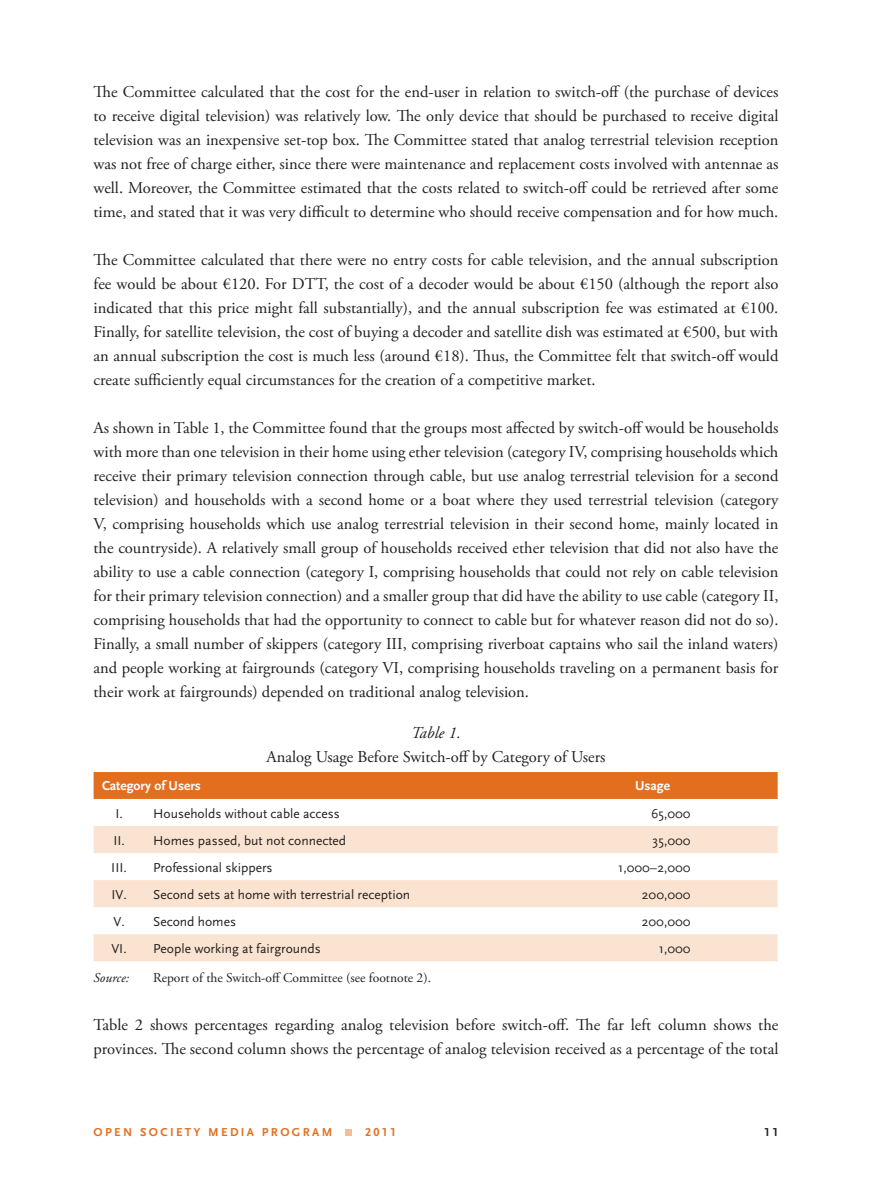
<style>
.page{position:relative;width:872px;height:1191px;background:#fff}
.page>*{position:absolute;margin:0;border:0;box-sizing:border-box;transform-origin:0 0}
.t1{font:16.5px/24px "Adobe Garamond Pro";color:#231f20;text-align:justify}
.t2{font:italic 16.5px "Adobe Garamond Pro";color:#231f20}
.t3{font:13.5px "Scala Sans";color:#231f20}
.t4{font:13.5px "Adobe Garamond Pro";color:#231f20}
.t5{font:700 13.5px "Scala Sans";color:#fff}
.t6{font:italic 13.5px "Adobe Garamond Pro";color:#231f20}
.t7{font:700 12px "Scala Sans LF";letter-spacing:.2em;color:#e36f1e}
.t8{font:700 12px "Scala Sans LF";color:#231f20}
</style>
<div class="page">
<div style="left:345px;top:1129px;width:7px;height:7px;background:#f4be95"></div>
<div style="left:94px;top:772px;width:683px;height:27px;background:#e36f1e"></div>
<svg style="left:94px;top:826px;width:683px;height:135px;fill:#fae3d0"></svg>
<p class="t1" style="left:94px;top:81px;width:686px">The Committee calculated that the cost for the end-user in relation to switch-off (the purchase of devices to receive digital television) was relatively low. The only device that should be purchased to receive digital television was an inexpensive set-top box. The Committee stated that analog terrestrial television reception was not free of charge either, since there were maintenance and replacement costs involved with antennae as well. Moreover, the Committee estimated that the costs related to switch-off could be retrieved after some time, and stated that it was very difficult to determine who should receive compensation and for how much.</p>
<p class="t1" style="left:94px;top:249px;width:686px">The Committee calculated that there were no entry costs for cable television, and the annual subscription fee would be about €120. For DTT, the cost of a decoder would be about €150 (although the report also indicated that this price might fall substantially), and the annual subscription fee was estimated at €100.<br>Finally, for satellite television, the cost of buying a decoder and satellite dish was estimated at €500, but with an annual subscription the cost is much less (around €18). Thus, the Committee felt that switch-off would create sufficiently equal circumstances for the creation of a competitive market.</p>
<p class="t1" style="left:94px;top:417px;width:686px">As shown in Table 1, the Committee found that the groups most affected by switch-off would be households with more than one television in their home using ether television (category IV, comprising households which receive their primary television connection through cable, but use analog terrestrial television for a second television) and households with a second home or a boat where they used terrestrial television (category V, comprising households which use analog terrestrial television in their second home, mainly located in the countryside). A relatively small group of households received ether television that did not also have the ability to use a cable connection (category I, comprising households that could not rely on cable television for their primary television connection) and a smaller group that did have the ability to use cable (category II, comprising households that had the opportunity to connect to cable but for whatever reason did not do so).<br>Finally, a small number of skippers (category III, comprising riverboat captains who sail the inland waters) and people working at fairgrounds (category VI, comprising households traveling on a permanent basis for their work at fairgrounds) depended on traditional analog television.</p>
<p class="t2" style="left:411px;top:726px;width:51px">Table 1.</p>
<p class="t1" style="left:266px;top:746px;width:340px">Analog Usage Before Switch-off by Category of Users</p>
<p class="t5" style="left:102px;top:781px;width:100px">Category of Users</p>
<p class="t5" style="left:635px;top:781px;width:37px">Usage</p>
<p class="t3" style="left:115px;top:806px;width:226px">I. Households without cable access</p>
<p class="t3" style="left:651px;top:806px;width:41px">65,000</p>
<p class="t3" style="left:113px;top:833px;width:234px">II. Homes passed, but not connected</p>
<p class="t3" style="left:652px;top:833px;width:39px">35,000</p>
<p class="t3" style="left:111px;top:860px;width:17px">III.</p>
<p class="t3" style="left:153px;top:860px;width:121px">Professional skippers</p>
<p class="t3" style="left:618px;top:860px;width:74px">1,000–2,000</p>
<p class="t3" style="left:111px;top:887px;width:300px">IV. Second sets at home with terrestrial reception</p>
<p class="t3" style="left:642px;top:887px;width:50px">200,000</p>
<p class="t3" style="left:113px;top:914px;width:124px">V. Second homes</p>
<p class="t3" style="left:642px;top:914px;width:50px">200,000</p>
<p class="t3" style="left:111px;top:941px;width:211px">VI. People working at fairgrounds</p>
<p class="t3" style="left:659px;top:941px;width:33px">1,000</p>
<p class="t6" style="left:94px;top:972px;width:37px">Source:</p>
<p class="t4" style="left:153px;top:972px;width:279px">Report of the Switch-off Committee (see footnote 2).</p>
<p class="t1" style="left:94px;top:1014px;width:686px">Table 2 shows percentages regarding analog television before switch-off. The far left column shows the provinces. The second column shows the percentage of analog television received as a percentage of the total</p>
<p class="t7" style="left:94px;top:1127px;width:240px">OPEN SOCIETY MEDIA PROGRAM</p>
<p class="t7" style="left:365px;top:1127px;width:33px">2011</p>
<p class="t8" style="left:764px;top:1127px;width:16px">11</p>
</div>
